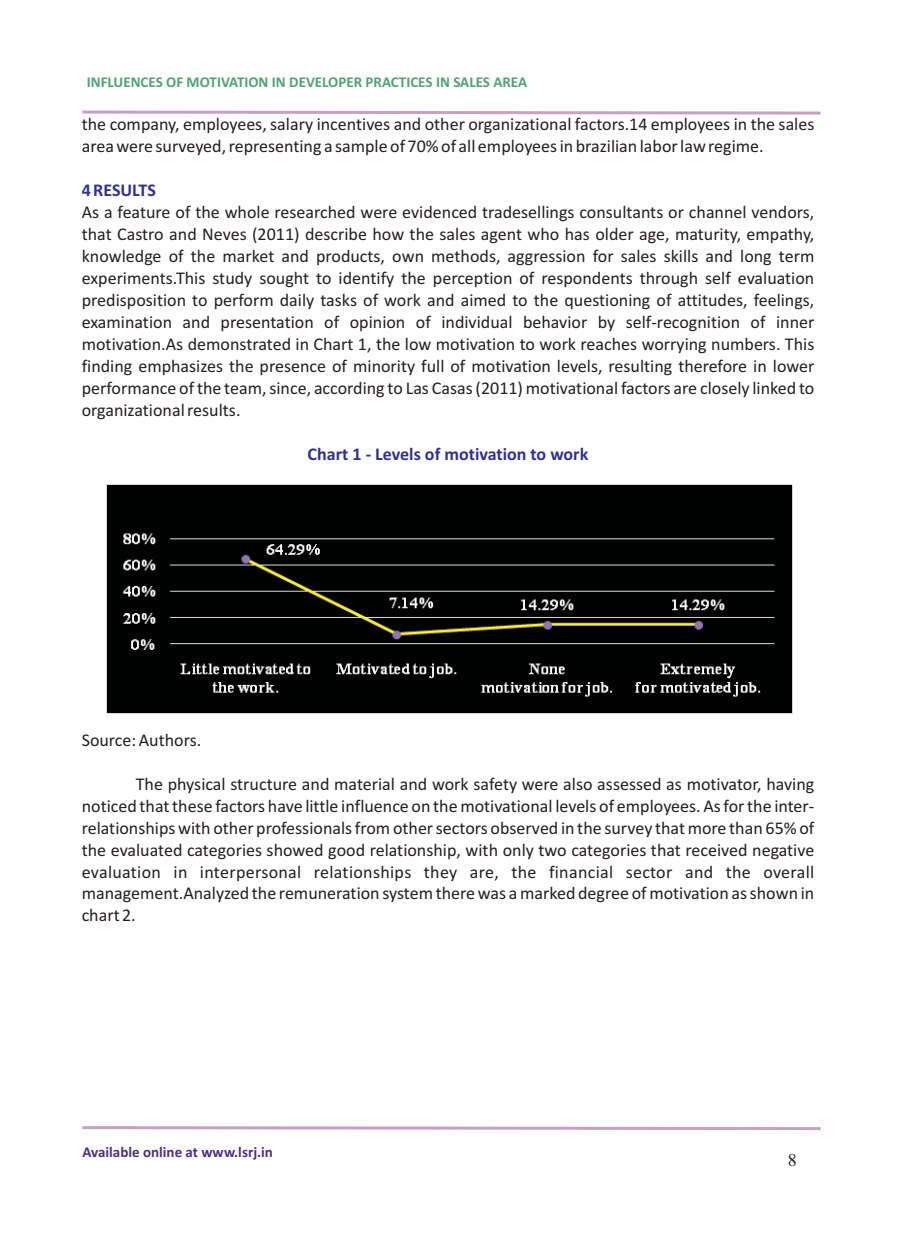
<style>
.page{position:relative;width:898px;height:1242px;background:#fff}
.page>*{position:absolute;margin:0;border:0;box-sizing:border-box;transform-origin:0 0}
.t1{font:18px/21.9px "Calibri";color:#231f20;text-align:justify}
.t2{font:700 18px "Calibri";color:#2e3092}
.t3{font:18px "Times New Roman";color:#231f20}
.t4{font:700 15px "Calibri";color:#53a174}
.t5{font:700 15px "Calibri";color:#49317d}
</style>
<div class="page">
<svg style="left:82px;top:110px;width:739px;height:5px"></svg>
<svg style="left:82px;top:1126px;width:739px;height:5px"></svg>
<img style="left:106px;top:484px;width:687px;height:230px">
<p class="t4" style="left:87px;top:76px;width:441px">INFLUENCES OF MOTIVATION IN DEVELOPER PRACTICES IN SALES AREA</p>
<p class="t1" style="left:82px;top:115px;width:734px">the company, employees, salary incentives and other organizational factors.14 employees in the sales area were surveyed, representing a sample of 70% of all employees in brazilian labor law regime.</p>
<p class="t2" style="left:82px;top:183px;width:76px">4 RESULTS</p>
<p class="t1" style="left:82px;top:203px;width:734px">As a feature of the whole researched were evidenced tradesellings consultants or channel vendors, that Castro and Neves (2011) describe how the sales agent who has older age, maturity, empathy, knowledge of the market and products, own methods, aggression for sales skills and long term experiments.This study sought to identify the perception of respondents through self evaluation predisposition to perform daily tasks of work and aimed to the questioning of attitudes, feelings, examination and presentation of opinion of individual behavior by self-recognition of inner motivation.As demonstrated in Chart 1, the low motivation to work reaches worrying numbers. This finding emphasizes the presence of minority full of motivation levels, resulting therefore in lower performance of the team, since, according to Las Casas (2011) motivational factors are closely linked to organizational results.</p>
<p class="t2" style="left:307px;top:446px;width:282px">Chart 1 - Levels of motivation to work</p>
<p class="t1" style="left:82px;top:730px;width:121px">Source: Authors.</p>
<p class="t1" style="left:82px;top:774px;width:734px;text-indent:54px">The physical structure and material and work safety were also assessed as motivator, having noticed that these factors have little influence on the motivational levels of employees. As for the inter&shy;relationships with other professionals from other sectors observed in the survey that more than 65% of the evaluated categories showed good relationship, with only two categories that received negative evaluation in interpersonal relationships they are, the financial sector and the overall management.Analyzed the remuneration system there was a marked degree of motivation as shown in chart 2.</p>
<p class="t5" style="left:82px;top:1145px;width:192px">Available online at www.lsrj.in</p>
<p class="t3" style="left:787px;top:1154px;width:10px">8</p>
</div>
